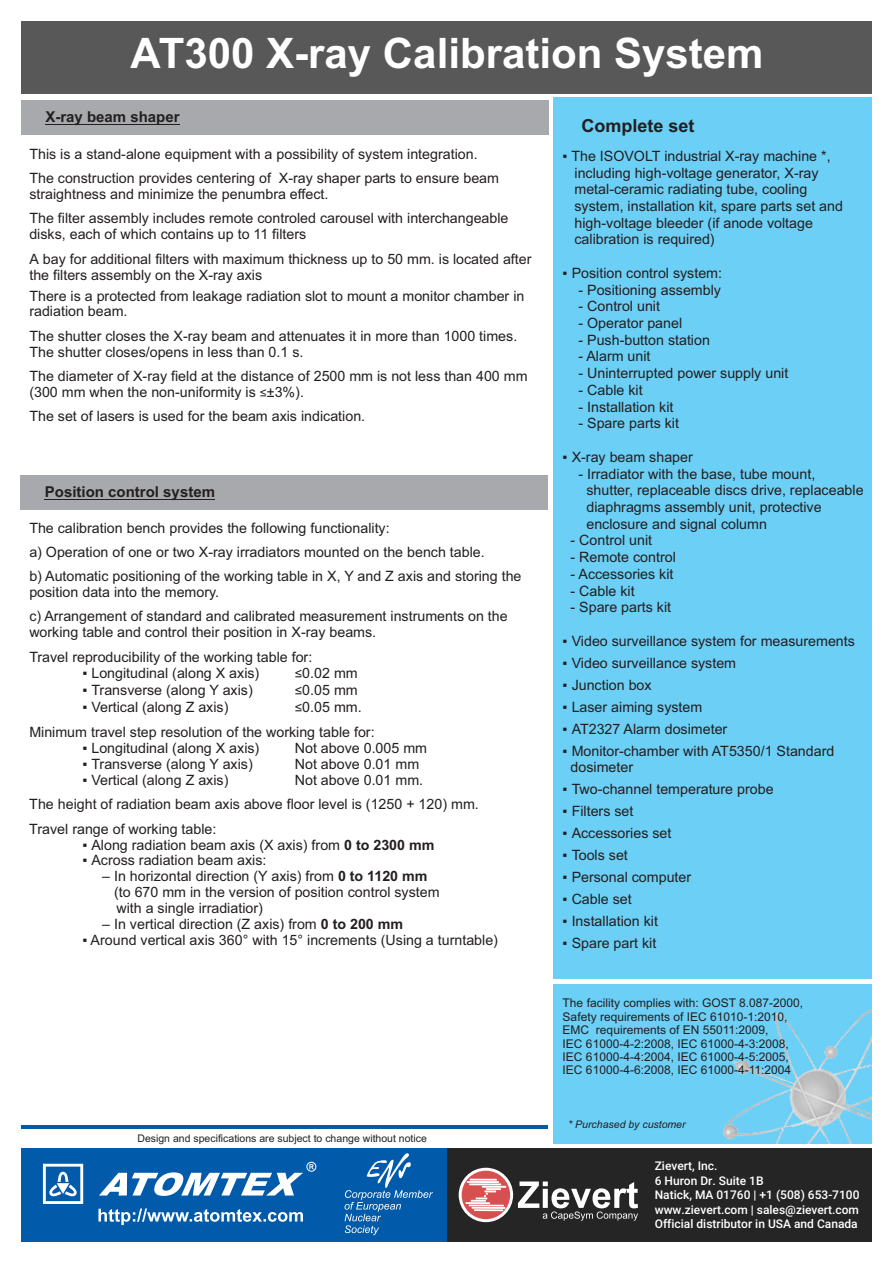
<style>
.page{position:relative;width:893px;height:1263px;background:#fff}
.page>*{position:absolute;margin:0;border:0;box-sizing:border-box;transform-origin:0 0}
.t1{font:700 42px "Arial";color:#fff}
.t2{font:700 18px "Arial";color:#231f20}
.t3{font:700 15px "Arial";color:#231f20}
.t4{font:14.25px/24.3px "Arial";color:#231f20}
.t5{font:12px/13.4px "Arial";color:#231f20}
.t6{font:500 12px/14.4px "Roboto";color:#fff}
.t7{font:10.5px "Arial";color:#231f20}
.t8{font:italic 10.5px "Arial";color:#231f20}
.s1{font-family:"Arial Unicode MS";font-size:12px}
.s2{font-family:"Arial Unicode MS";font-size:12.75px}
.s3{font-weight:700}
</style>
<div class="page">
<div style="left:21px;top:21px;width:851px;height:73px;background:#585858"></div>
<div style="left:446px;top:1148px;width:426px;height:94px;background:#252525"></div>
<div style="left:21px;top:1148px;width:425px;height:94px;background:#015aaa"></div>
<svg style="left:345px;top:1153px;width:88px;height:82px"></svg>
<svg style="left:98px;top:1208px;width:205px;height:17px"></svg>
<svg style="left:99px;top:1162px;width:217px;height:34px"></svg>
<svg style="left:43px;top:1164px;width:40px;height:40px"></svg>
<svg style="left:459px;top:1168px;width:54px;height:54px"></svg>
<svg style="left:465px;top:1179px;width:41px;height:32px"></svg>
<svg style="left:518px;top:1181px;width:120px;height:40px"></svg>
<div style="left:553px;top:98px;width:319px;height:1046px;background:#6bcff6"></div>
<img style="left:723px;top:1010px;width:149px;height:134px">
<div style="left:21px;top:475px;width:527px;height:34px;background:#a8a9ad"></div>
<hr style="left:45px;top:499px;width:170px;height:1px;background:#231f20">
<div style="left:21px;top:100px;width:528px;height:34px;background:#a8a9ad"></div>
<hr style="left:45px;top:124px;width:135px;height:1px;background:#231f20">
<hr style="left:21px;top:1126px;width:527px;height:3px;background:#015aaa">
<hr style="left:553px;top:980px;width:319px;height:4px;background:#fff">
<h1 class="t1" style="left:130px;top:37px;width:635px">АТ300 X-ray Calibration System</h1>
<p class="t3" style="left:45px;top:111px;width:136px">X-ray beam shaper</p>
<p class="t4" style="left:29px;top:143px;width:471px">This is a stand-alone equipment with a possibility of system integration.<br>The construction provides centering of X-ray shaper parts to ensure beam</p>
<p class="t4" style="left:29px;top:183px;width:481px">straightness and minimize the penumbra effect.<br>The filter assembly includes remote controled carousel with interchangeable</p>
<p class="t4" style="left:29px;top:224px;width:504px">disks, each of which contains up to 11 filters<br>A bay for additional filters with maximum thickness up to 50 mm. is located after</p>
<p class="t4" style="left:29px;top:265px;width:497px;line-height:21px">the filters assembly on the X-ray axis<br>There is a protected from leakage radiation slot to mount a monitor chamber in</p>
<p class="t4" style="left:29px;top:301px;width:489px">radiation beam.<br>The shutter closes the X-ray beam and attenuates it in more than 1000 times.</p>
<p class="t4" style="left:29px;top:341px;width:500px">The shutter closes/opens in less than 0.1 s.<br>The diameter of X-ray field at the distance of 2500 mm is not less than 400 mm</p>
<p class="t4" style="left:29px;top:381px;width:337px">(300 mm when the non-uniformity is <span class="s1">≤</span>±3%).<br>The set of lasers is used for the beam axis indication.</p>
<p class="t3" style="left:45px;top:486px;width:172px">Position control system</p>
<p class="t4" style="left:29px;top:517px;width:494px">The calibration bench provides the following functionality:<br>a) Operation of one or two X-ray irradiators mounted on the bench table.<br>b) Automatic positioning of the working table in X, Y and Z axis and storing the</p>
<p class="t4" style="left:29px;top:581px;width:480px">position data into the memory.<br>c) Arrangement of standard and calibrated measurement instruments on the</p>
<p class="t4" style="left:29px;top:621px;width:348px">working table and control their position in X-ray beams.<br>Travel reproducibility of the working table for:</p>
<p class="t4" style="left:82px;top:662px;width:178px">▪ Longitudinal (along X axis)</p>
<p class="t4" style="left:295px;top:662px;width:64px"><span class="s2">≤</span>0.02 mm</p>
<p class="t4" style="left:82px;top:679px;width:172px">▪ Transverse (along Y axis)</p>
<p class="t4" style="left:295px;top:679px;width:64px"><span class="s2">≤</span>0.05 mm</p>
<p class="t4" style="left:82px;top:697px;width:148px">▪ Vertical (along Z axis)</p>
<p class="t4" style="left:29px;top:696px;width:347px;line-height:24.8px;text-indent:265px"><span class="s2">≤</span>0.05 mm.<br>Minimum travel step resolution of the working table for:</p>
<p class="t4" style="left:82px;top:737px;width:178px">▪ Longitudinal (along X axis)</p>
<p class="t4" style="left:295px;top:737px;width:134px">Not above 0.005 mm</p>
<p class="t4" style="left:82px;top:753px;width:172px">▪ Transverse (along Y axis)</p>
<p class="t4" style="left:295px;top:753px;width:126px">Not above 0.01 mm</p>
<p class="t4" style="left:82px;top:769px;width:148px">▪ Vertical (along Z axis)</p>
<p class="t4" style="left:29px;top:769px;width:451px;text-indent:265px">Not above 0.01 mm.<br>The height of radiation beam axis above floor level is (1250 + 120) mm.<br>Travel range of working table:</p>
<p class="t4" style="left:82px;top:834px;width:353px">▪ Along radiation beam axis (Х axis) from <span class="s3">0 to 2300 mm</span></p>
<p class="t4" style="left:82px;top:849px;width:186px">▪ Across radiation beam axis:</p>
<p class="t4" style="left:114px;top:870px;width:327px;line-height:15.9px;text-indent:-12px">– In horizontal direction (Y axis) from <span class="s3">0 to 1120 mm </span>(to 670 mm in the version of position control system with a single irradiatior)</p>
<p class="t4" style="left:102px;top:913px;width:302px">– In vertical direction (Z axis) from <span class="s3">0 to 200 mm</span></p>
<p class="t4" style="left:82px;top:929px;width:417px">▪ Around vertical axis 360° with 15° increments (Using a turntable)</p>
<p class="t7" style="left:137px;top:1134px;width:291px">Design and specifications are subject to change without notice</p>
<p class="t2" style="left:581px;top:119px;width:115px">Complete set</p>
<p class="t4" style="left:574px;top:149px;width:270px;line-height:16.6px;text-indent:-12px">▪ The ISOVOLT industrial X-ray machine *, including high-voltage generator, X-ray metal-ceramic radiating tube, cooling system, installation kit, spare parts set and high-voltage bleeder (if anode voltage calibration is required)</p>
<p class="t4" style="left:563px;top:262px;width:161px">▪ Position control system:</p>
<p class="t4" style="left:578px;top:279px;width:144px">- Positioning assembly</p>
<p class="t4" style="left:578px;top:295px;width:83px">- Control unit</p>
<p class="t4" style="left:578px;top:312px;width:105px">- Operator panel</p>
<p class="t4" style="left:578px;top:329px;width:133px">- Push-button station</p>
<p class="t4" style="left:578px;top:346px;width:74px">- Alarm unit</p>
<p class="t4" style="left:578px;top:362px;width:211px">- Uninterrupted power supply unit</p>
<p class="t4" style="left:578px;top:379px;width:66px">- Cable kit</p>
<p class="t4" style="left:578px;top:396px;width:97px">- Installation kit</p>
<p class="t4" style="left:578px;top:412px;width:102px">- Spare parts kit</p>
<p class="t4" style="left:563px;top:446px;width:132px">▪ X-ray beam shaper</p>
<p class="t4" style="left:586px;top:466px;width:279px;line-height:16.6px;text-indent:-8px">- Irradiator with the base, tube mount, shutter, replaceable discs drive, replaceable diaphragms assembly unit, protective enclosure and signal column</p>
<p class="t4" style="left:571px;top:529px;width:83px">- Control unit</p>
<p class="t4" style="left:571px;top:546px;width:107px">- Remote control</p>
<p class="t4" style="left:571px;top:563px;width:104px">- Accessories kit</p>
<p class="t4" style="left:571px;top:580px;width:66px">- Cable kit</p>
<p class="t4" style="left:571px;top:596px;width:102px">- Spare parts kit</p>
<p class="t4" style="left:563px;top:630px;width:294px">▪ Video surveillance system for measurements</p>
<p class="t4" style="left:563px;top:652px;width:175px">▪ Video surveillance system</p>
<p class="t4" style="left:563px;top:674px;width:91px">▪ Junction box</p>
<p class="t4" style="left:563px;top:696px;width:141px">▪ Laser aiming system</p>
<p class="t4" style="left:563px;top:718px;width:166px">▪ АТ2327 Alarm dosimeter</p>
<p class="t4" style="left:571px;top:744px;width:265px;line-height:16.6px;text-indent:-8px">▪ Monitor-chamber with AT5350/1 Standard dosimeter</p>
<p class="t4" style="left:563px;top:778px;width:212px">▪ Two-channel temperature probe</p>
<p class="t4" style="left:563px;top:800px;width:72px">▪ Filters set</p>
<p class="t4" style="left:563px;top:822px;width:110px">▪ Accessories set</p>
<p class="t4" style="left:563px;top:844px;width:67px">▪ Tools set</p>
<p class="t4" style="left:563px;top:866px;width:130px">▪ Personal computer</p>
<p class="t4" style="left:563px;top:888px;width:71px">▪ Cable set</p>
<p class="t4" style="left:563px;top:910px;width:97px">▪ Installation kit</p>
<p class="t4" style="left:563px;top:932px;width:95px">▪ Spare part kit</p>
<p class="t5" style="left:563px;top:998px;width:242px">The facility complies with: GOST 8.087-2000, Safety requirements of IEC 61010-1:2010, EMC requirements of EN 55011:2009,<br>IEC 61000-4-2:2008, IEC 61000-4-3:2008, IEC 61000-4-4:2004, IEC 61000-4-5:2005, IEC 61000-4-6:2008, IEC 61000-4-11:2004</p>
<p class="t8" style="left:568px;top:1120px;width:119px">* Purchased by customer</p>
<p class="t6" style="left:655px;top:1160px;width:206px">Zievert, Inc.<br>6 Huron Dr. Suite 1B<br>Natick, MA 01760 | +1 (508) 653-7100 www.zievert.com | sales@zievert.com<br>Official distributor in USA and Canada</p>
</div>
